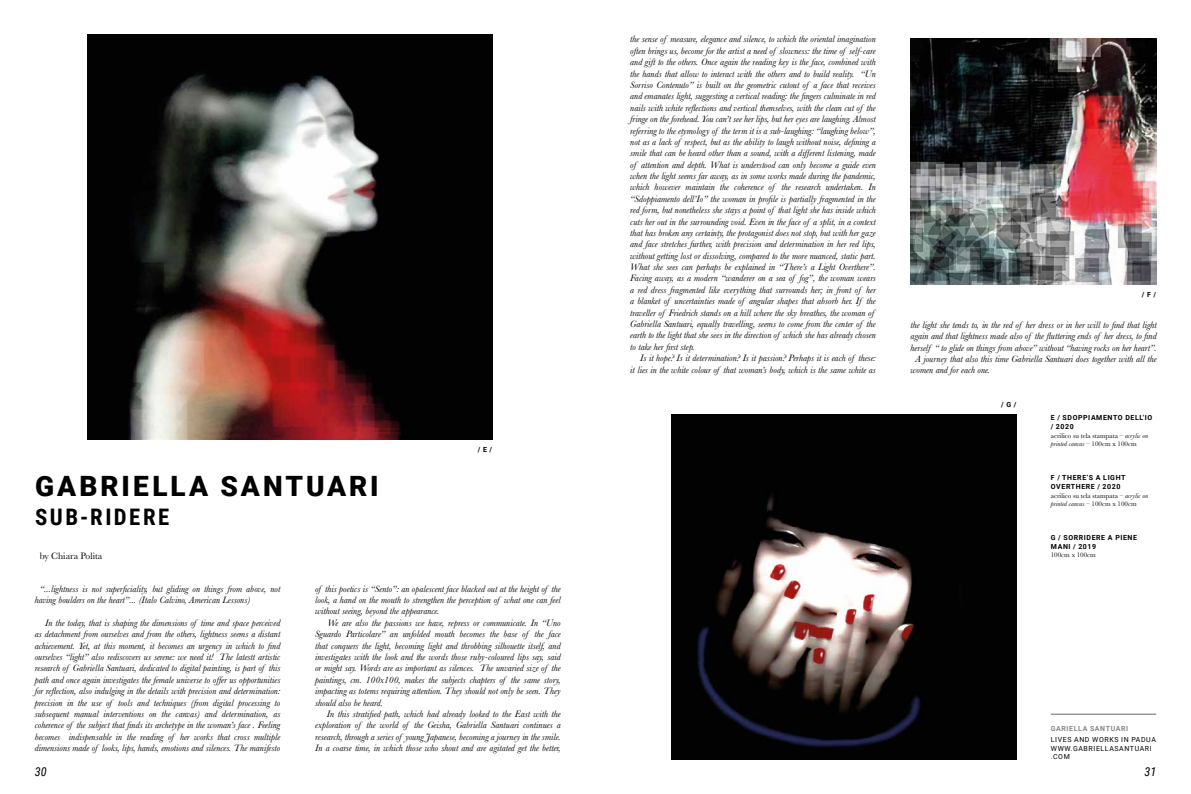
<style>
.page{position:relative;width:1191px;height:794px;background:#fff}
.page>*{position:absolute;margin:0;border:0;box-sizing:border-box;transform-origin:0 0}
.t1{font:900 28px "Roboto";letter-spacing:.105em;color:#000}
.t2{font:700 22.75px "Roboto Condensed";letter-spacing:.11em;color:#000}
.t3{font:italic 12.25px "Roboto Condensed";color:#000}
.t4{font:italic 9.62px/11.4px "Baskerville";color:#000;text-align:justify}
.t5{font:9.62px "Baskerville";color:#000}
.t6{font:7px/7.9px "Baskerville";color:#000}
.t7{font:700 7px/8.8px "Roboto";letter-spacing:.085em;color:#000}
.t8{font:7px/8.8px "Roboto";letter-spacing:.085em;color:#000}
.t9{font:700 7px "Roboto";letter-spacing:.085em;color:#878787}
.s1{font-style:italic}
</style>
<div class="page">
<hr style="left:1050px;top:714px;width:106px;height:1px;background:#000">
<img style="left:88px;top:35px;width:405px;height:405px">
<img style="left:910px;top:39px;width:246px;height:246px">
<img style="left:671px;top:414px;width:345px;height:345px">
<p class="t7" style="left:478px;top:444px;width:16px">/ E /</p>
<h1 class="t1" style="left:35px;top:466px;width:345px">GABRIELLA SANTUARI</h1>
<h2 class="t2" style="left:35px;top:501px;width:136px">SUB-RIDERE</h2>
<p class="t5" style="left:40px;top:550px;width:64px">by Chiara Polita</p>
<p class="t4" style="left:35px;top:583px;width:247px;text-indent:5px">“...lightness is not superficiality, but gliding on things from above, not having boulders on the heart”... (Italo Calvino, American Lessons)</p>
<p class="t4" style="left:35px;top:617px;width:247px;text-indent:11px">In the today, that is shaping the dimensions of time and space perceived as detachment from ourselves and from the others, lightness seems a distant achievement. Yet, at this moment, it becomes an urgency in which to find ourselves “light” also rediscovers us serene: we need it! The latestt artistic research of Gabriella Santuari, dedicated to digital painting, is part of this path and once again investigates the female universe to offer us opportunities for reflection, also indulging in the details with precision and determination: precision in the use of tools and techniques (from digital processing to subsequent manual interventions on the canvas) and determination, as coherence of the subject that finds its archetype in the woman’s face . Feeling becomes indispensable in the reading of her works that cross multiple dimensions made of looks, lips, hands, emotions and silences. The manifesto</p>
<p class="t4" style="left:315px;top:583px;width:247px">of this poetics is “Sento”: an opalescent face blacked out at the height of the look, a hand on the mouth to strengthen the perception of what one can feel without seeing, beyond the appearance.</p>
<p class="t4" style="left:315px;top:617px;width:247px;text-indent:12px">We are also the passions we have, repress or communicate. In “Uno Sguardo Particolare” an unfolded mouth becomes the base of the face that conquers the light, becoming light and throbbing silhouette itself, and investigates with the look and the words those ruby-coloured lips say, said or might say. Words are as important as silences. The unvaried size of the paintings, cm. 100x100, makes the subjects chapters of the same story, impacting as totems requiring attention. They should not only be seen. They should also be heard.</p>
<p class="t4" style="left:315px;top:708px;width:247px;text-indent:12px">In this stratified path, which had already looked to the East with the exploration of the world of the Geisha, Gabriella Santuari continues a research, through a series of young Japanese, becoming a journey in the smile.<br>In a coarse time, in which those who shout and are agitated get the better,</p>
<p class="t4" style="left:630px;top:34px;width:247px;text-align:left">the sense of measure, elegance and silence, to which the oriental imagination often brings us, become for the artist a need of slowness: the time of self-care and gift to the others. Once again the reading key is the face, combined with the hands that allow to interact with the others and to build reality. “Un Sorriso Contenuto” is built on the geometric cutout of a face that receives and emanates light, suggesting a vertical reading: the fingers culminate in red nails with white reflections and vertical themselves, with the clean cut of the fringe on the forehead. You can’t see her lips, but her eyes are laughing. Almost referring to the etymology of the term it is a sub-laughing: “laughing below”, not as a lack of respect, but as the ability to laugh without noise, defining a smile that can be heard other than a sound, with a different listening, made of attention and depth. What is understood can only become a guide even when the light seems far away, as in some works made during the pandemic, which however maintain the coherence of the research undertaken. In “Sdoppiamento dell’Io” the woman in profile is partially fragmented in the red form, but nonetheless she stays a point of that light she has inside which cuts her out in the surrounding void. Even in the face of a split, in a context that has broken any certainty, the protagonist does not stop, but with her gaze and face stretches further, with precision and determination in her red lips, without getting lost or dissolving, compared to the more nuanced, static part.<br>What she sees can perhaps be explained in “There’s a Light Overthere”.<br>Facing away, as a modern “wanderer on a sea of fog”, the woman wears a red dress fragmented like everything that surrounds her; in front of her a blanket of uncertainties made of angular shapes that absorb her. If the traveller of Friedrich stands on a hill where the sky breathes, the woman of Gabriella Santuari, equally travelling, seems to come from the center of the earth to the light that she sees in the direction of which she has already chosen to take her first step.</p>
<p class="t4" style="left:630px;top:352px;width:247px;text-align:right">Is it hope? Is it determination? Is it passion? Perhaps it is each of these:<br>it lies in the white colour of that woman’s body, which is the same white as</p>
<p class="t7" style="left:1141px;top:289px;width:16px">/ F /</p>
<p class="t4" style="left:910px;top:319px;width:248px">the light she tends to, in the red of her dress or in her will to find that light</p>
<p class="t4" style="left:910px;top:330px;width:248px">again and that lightness made also of the fluttering ends of her dress, to find</p>
<p class="t4" style="left:910px;top:342px;width:248px">herself “ to glide on things from above” without “having rocks on her heart”.</p>
<p class="t4" style="left:915px;top:353px;width:243px">A journey that also this time Gabriella Santuari does together with all the</p>
<p class="t4" style="left:910px;top:365px;width:81px">women and for each one.</p>
<p class="t7" style="left:1001px;top:400px;width:17px">/ G /</p>
<p class="t7" style="left:1050px;top:413px;width:103px">E / SDOPPIAMENTO DELL’IO / 2020</p>
<p class="t6" style="left:1050px;top:431px;width:99px">acrilico su tela stampata – <span class="s1">acrylic on printed canvas</span> – 100cm x 100cm</p>
<p class="t7" style="left:1051px;top:473px;width:76px">F / THERE’S A LIGHT<br>OVERTHERE / 2020</p>
<p class="t6" style="left:1050px;top:492px;width:99px">acrilico su tela stampata – <span class="s1">acrylic on printed canvas</span> – 100cm x 100cm</p>
<p class="t7" style="left:1051px;top:533px;width:88px">G / SORRIDERE A PIENE<br>MANI / 2019</p>
<p class="t6" style="left:1050px;top:551px;width:47px">100cm x 100cm</p>
<p class="t9" style="left:1051px;top:723px;width:79px">GARIELLA SANTUARI</p>
<p class="t8" style="left:1050px;top:734px;width:107px">LIVES AND WORKS IN PADUA<br>WWW.GABRIELLASANTUARI .COM</p>
<p class="t3" style="left:35px;top:763px;width:13px">30</p>
<p class="t3" style="left:1144px;top:763px;width:13px">31</p>
</div>
